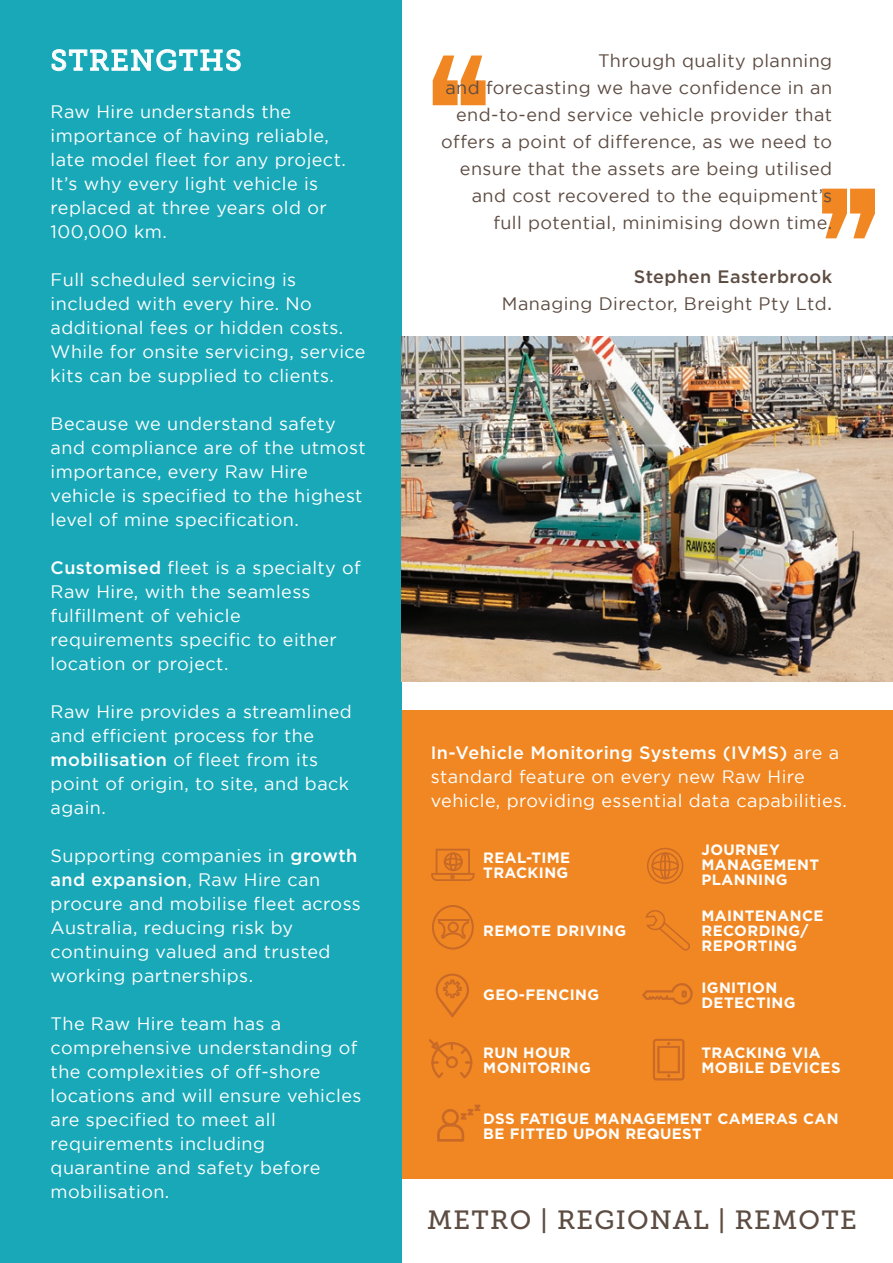
<style>
.page{position:relative;width:893px;height:1263px;background:#fff}
.page>*{position:absolute;margin:0;border:0;box-sizing:border-box;transform-origin:0 0}
.t1{font:28.65px "Museo Slab 500";letter-spacing:.05em;color:#fff}
.t2{font:26.25px "Museo Slab 500";letter-spacing:.05em;color:#5d4c42}
.t3{font:18px/24px "Gotham";letter-spacing:.025em;color:#fff}
.t4{font:18px/27px "Gotham";letter-spacing:.025em;color:#5d4c42;text-align:right}
.t5{font:700 15px/15px "Gotham";letter-spacing:.025em;color:#fff}
.s1{font-weight:500}
.s2{font-size:21px}
</style>
<div class="page">
<div style="left:401px;top:689px;width:492px;height:490px;background:#f18722"></div>
<svg style="left:433px;top:56px;width:53px;height:49px"></svg>
<svg style="left:822px;top:189px;width:53px;height:49px"></svg>
<div style="left:392px;top:682px;width:501px;height:28px;background:#fff"></div>
<div style="left:0;top:0;width:402px;height:1263px;background:#19a8b8"></div>
<svg style="left:51px;top:49px;width:190px;height:22px"></svg>
<img style="left:402px;top:337px;width:491px;height:345px">
<svg style="left:436px;top:973px;width:33px;height:44px"></svg>
<svg style="left:653px;top:1039px;width:31px;height:41px"></svg>
<svg style="left:431px;top:849px;width:44px;height:32px"></svg>
<svg style="left:437px;top:1105px;width:43px;height:36px"></svg>
<svg style="left:647px;top:848px;width:36px;height:36px"></svg>
<svg style="left:429px;top:1039px;width:43px;height:39px"></svg>
<svg style="left:645px;top:910px;width:45px;height:40px"></svg>
<svg style="left:642px;top:983px;width:51px;height:22px"></svg>
<svg style="left:432px;top:905px;width:42px;height:44px"></svg>
<h1 class="t1" style="left:51px;top:44px;width:193px">STRENGTHS</h1>
<p class="t3" style="left:51px;top:100px;width:297px">Raw Hire understands the importance of having reliable, late model fleet for any project.<br>It’s why every light vehicle is replaced at three years old or<br>100,000 km.</p>
<p class="t3" style="left:51px;top:268px;width:316px">Full scheduled servicing is included with every hire. No additional fees or hidden costs.<br>While for onsite servicing, service kits can be supplied to clients.</p>
<p class="t3" style="left:51px;top:412px;width:317px">Because we understand safety and compliance are of the utmost importance, every Raw Hire vehicle is specified to the highest level of mine specification.</p>
<p class="t3" style="left:51px;top:556px;width:312px"><span class="s1">Customised</span> fleet is a specialty of<br>Raw Hire, with the seamless fulfillment of vehicle requirements specific to either location or project.</p>
<p class="t3" style="left:51px;top:700px;width:303px">Raw Hire provides a streamlined and efficient process for the <span class="s1">mobilisation</span> of fleet from its point of origin, to site, and back again.</p>
<p class="t3" style="left:51px;top:844px;width:312px">Supporting companies in <span class="s1">growth and expansion</span>, Raw Hire can procure and mobilise fleet across<br>Australia, reducing risk by continuing valued and trusted working partnerships.</p>
<p class="t3" style="left:51px;top:1012px;width:312px">The Raw Hire team has a comprehensive understanding of the complexities of off-shore locations and will ensure vehicles are specified to meet all requirements including quarantine and safety before mobilisation.</p>
<p class="t4" style="left:441px;top:47px;width:392px">Through quality planning<br>and forecasting we have confidence in an end-to-end service vehicle provider that offers a point of difference, as we need to ensure that the assets are being utilised and cost recovered to the equipment’s full potential, minimising down time.</p>
<p class="t4" style="left:502px;top:263px;width:332px"><span class="s1">Stephen Easterbrook<br></span>Managing Director, Breight Pty Ltd<span class="s2">.</span></p>
<p class="t3" style="left:431px;top:740px;width:418px"><span class="s1">In-Vehicle Monitoring Systems (IVMS)</span> are a standard feature on every new Raw Hire vehicle, providing essential data capabilities.</p>
<p class="t5" style="left:701px;top:842px;width:119px">JOURNEY<br>MANAGEMENT<br>PLANNING</p>
<p class="t5" style="left:701px;top:907px;width:123px">MAINTENANCE<br>RECORDING/<br>REPORTING</p>
<p class="t5" style="left:701px;top:980px;width:95px">IGNITION<br>DETECTING</p>
<p class="t5" style="left:701px;top:1045px;width:141px">TRACKING VIA<br>MOBILE DEVICES</p>
<p class="t5" style="left:483px;top:1111px;width:357px">DSS FATIGUE MANAGEMENT CAMERAS CAN<br>BE FITTED UPON REQUEST</p>
<p class="t5" style="left:483px;top:850px;width:89px">REAL-TIME<br>TRACKING</p>
<p class="t5" style="left:483px;top:922px;width:144px">REMOTE DRIVING</p>
<p class="t5" style="left:483px;top:987px;width:117px">GEO-FENCING</p>
<p class="t5" style="left:483px;top:1045px;width:109px">RUN HOUR<br>MONITORING</p>
<h2 class="t2" style="left:427px;top:1206px;width:431px">METRO | REGIONAL | REMOTE</h2>
</div>
